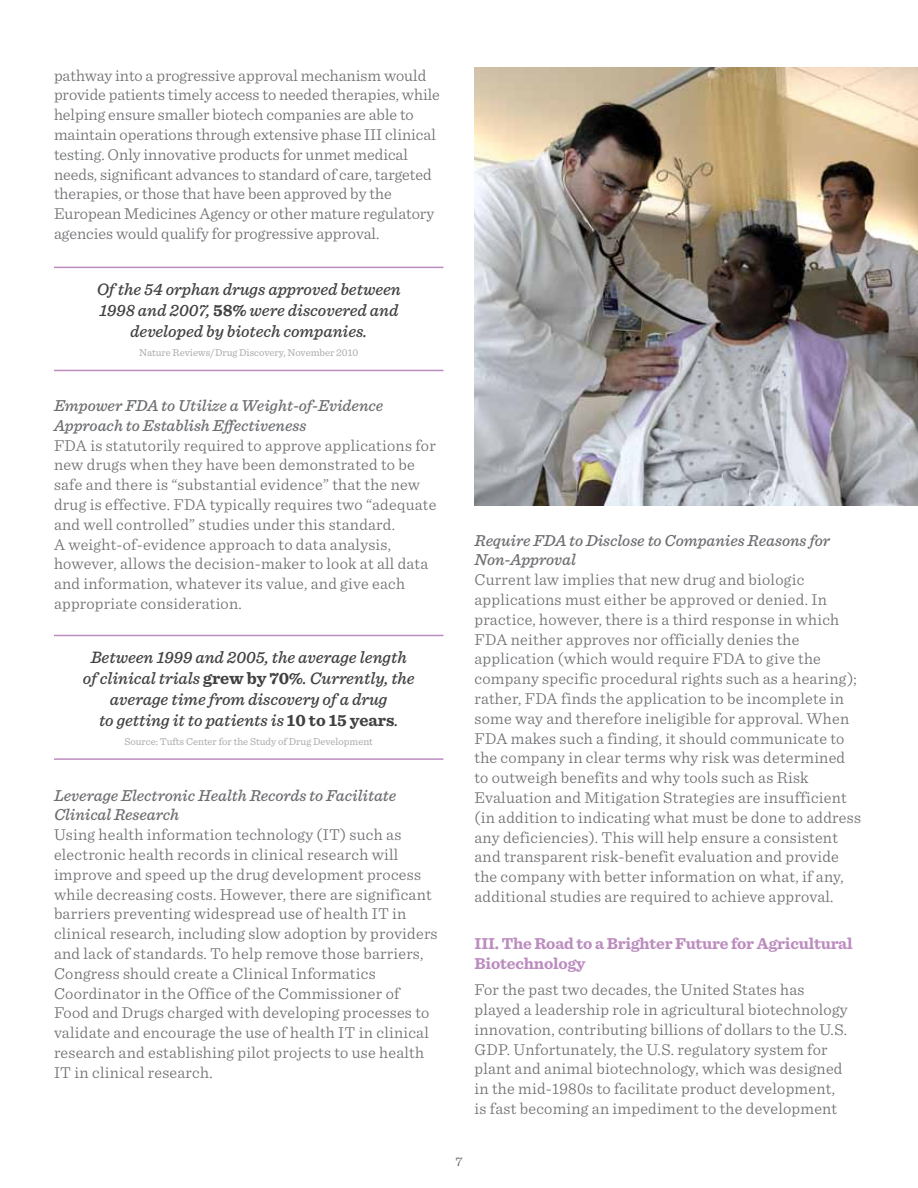
<style>
.page{position:relative;width:918px;height:1188px;background:#fff}
.page>*{position:absolute;margin:0;border:0;box-sizing:border-box;transform-origin:0 0}
.t1{font:italic 500 17.25px/20.7px "Sentinel";color:#414042;text-align:center}
.t2{font:300 16.5px/19.8px "Sentinel";letter-spacing:.015em;color:#6d6e71}
.t3{font:italic 500 16.5px/19.8px "Sentinel";color:#6d6e71}
.t4{font:700 16.5px/19.8px "Sentinel";letter-spacing:-.01em;color:#bc8cbf}
.t5{font:13.5px "Sentinel";color:#6d6e71}
.t6{font:10.5px "Sentinel";color:#a7a9ac}
.s1{font-weight:700;font-style:normal}
</style>
<div class="page">
<img style="left:475px;top:68px;width:443px;height:438px">
<hr style="left:54px;top:267px;width:389px;height:1px;background:#bc8cbf">
<hr style="left:54px;top:370px;width:389px;height:1px;background:#bc8cbf">
<hr style="left:54px;top:635px;width:389px;height:1px;background:#bc8cbf">
<hr style="left:54px;top:758px;width:389px;height:2px;background:#bc8cbf">
<p class="t2" style="left:54px;top:64px;width:387px">pathway into a progressive approval mechanism would provide patients timely access to needed therapies, while helping ensure smaller biotech companies are able to maintain operations through extensive phase III clinical testing. Only innovative products for unmet medical needs, significant advances to standard of care, targeted therapies, or those that have been approved by the European Medicines Agency or other mature regulatory agencies would qualify for progressive approval.</p>
<p class="t1" style="left:97px;top:278px;width:306px">Of the 54 orphan drugs approved between<br>1998 and 2007, <span class="s1">58%</span> were discovered and developed by biotech companies.</p>
<p class="t6" style="left:139px;top:345px;width:221px">Nature Reviews/Drug Discovery, November 2010</p>
<p class="t3" style="left:54px;top:395px;width:331px">Empower FDA to Utilize a Weight-of-Evidence<br>Approach to Establish Effectiveness</p>
<p class="t2" style="left:54px;top:434px;width:384px">FDA is statutorily required to approve applications for new drugs when they have been demonstrated to be safe and there is “substantial evidence” that the new drug is effective. FDA typically requires two “adequate and well controlled” studies under this standard.<br>A weight-of-evidence approach to data analysis, however, allows the decision-maker to look at all data and information, whatever its value, and give each appropriate consideration.</p>
<p class="t1" style="left:83px;top:646px;width:334px">Between 1999 and 2005, the average length of clinical trials <span class="s1">grew by 70%</span>. Currently, the average time from discovery of a drug<br>to getting it to patients is <span class="s1">10 to 15 years</span>.</p>
<p class="t6" style="left:124px;top:734px;width:250px">Source: Tufts Center for the Study of Drug Development</p>
<p class="t3" style="left:54px;top:784px;width:344px">Leverage Electronic Health Records to Facilitate<br>Clinical Research</p>
<p class="t2" style="left:54px;top:824px;width:385px">Using health information technology (IT) such as electronic health records in clinical research will improve and speed up the drug development process while decreasing costs. However, there are significant barriers preventing widespread use of health IT in clinical research, including slow adoption by providers and lack of standards. To help remove those barriers, Congress should create a Clinical Informatics Coordinator in the Office of the Commissioner of Food and Drugs charged with developing processes to validate and encourage the use of health IT in clinical research and establishing pilot projects to use health IT in clinical research.</p>
<p class="t3" style="left:475px;top:529px;width:357px">Require FDA to Disclose to Companies Reasons for<br>Non-Approval</p>
<p class="t2" style="left:475px;top:569px;width:388px">Current law implies that new drug and biologic applications must either be approved or denied. In practice, however, there is a third response in which FDA neither approves nor officially denies the application (which would require FDA to give the company specific procedural rights such as a hearing); rather, FDA finds the application to be incomplete in some way and therefore ineligible for approval. When FDA makes such a finding, it should communicate to the company in clear terms why risk was determined to outweigh benefits and why tools such as Risk Evaluation and Mitigation Strategies are insufficient (in addition to indicating what must be done to address any deficiencies). This will help ensure a consistent and transparent risk-benefit evaluation and provide the company with better information on what, if any, additional studies are required to achieve approval.</p>
<p class="t4" style="left:475px;top:933px;width:380px">III. The Road to a Brighter Future for Agricultural<br>Biotechnology</p>
<p class="t2" style="left:475px;top:979px;width:375px">For the past two decades, the United States has played a leadership role in agricultural biotechnology innovation, contributing billions of dollars to the U.S.<br>GDP. Unfortunately, the U.S. regulatory system for plant and animal biotechnology, which was designed in the mid-1980s to facilitate product development, is fast becoming an impediment to the development</p>
<p class="t5" style="left:455px;top:1152px;width:9px">7</p>
</div>
